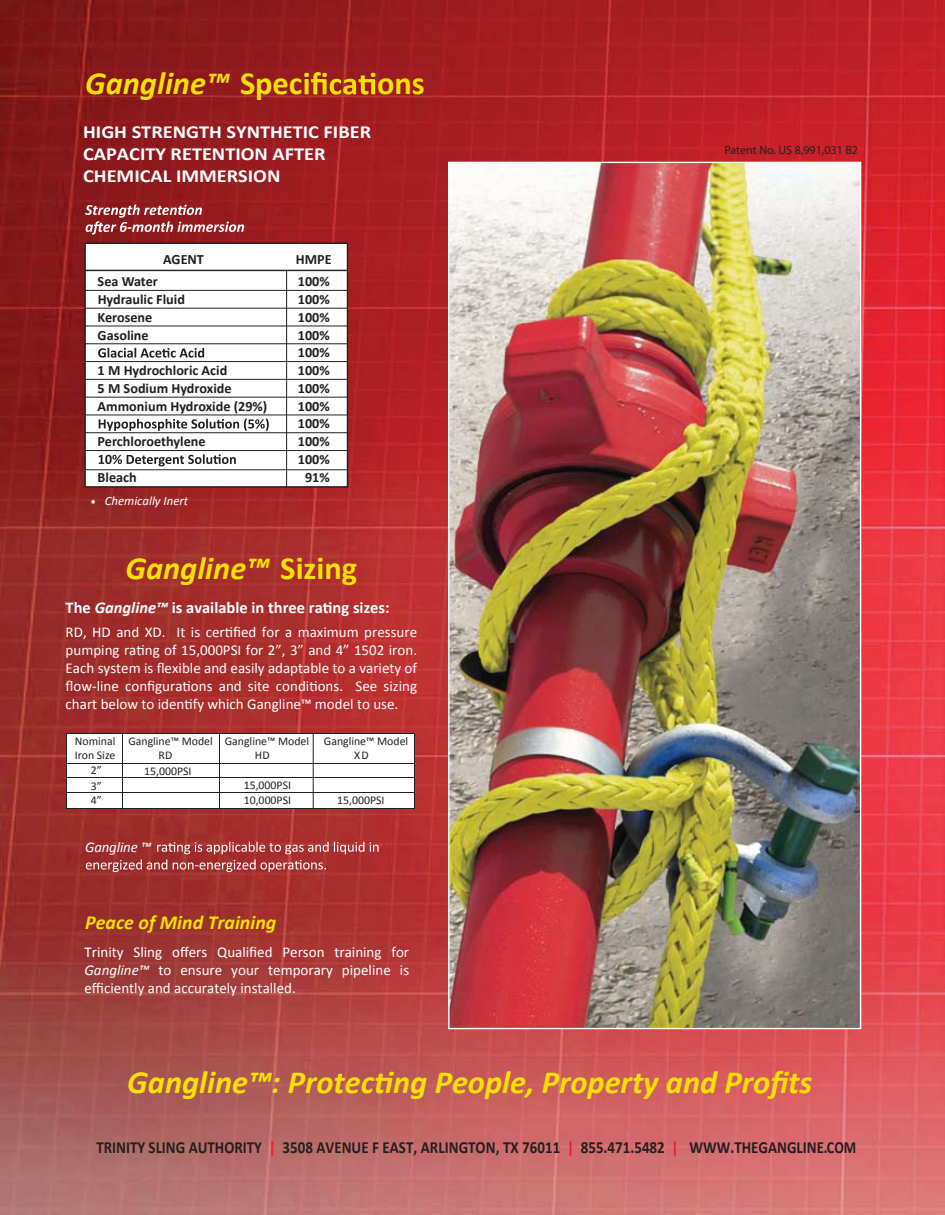
<style>
.page{position:relative;width:945px;height:1215px;background:#fff}
.page>*{position:absolute;margin:0;border:0;box-sizing:border-box;transform-origin:0 0}
.t1{font:italic 700 32.4px "Calibri";color:#fae000}
.t2{font:700 32.4px "Calibri";color:#fae000}
.t3{font:italic 700 19.95px "Calibri";color:#fae000}
.t4{font:700 18.45px/22.2px "Calibri";color:#fff;scale:1.1 1}
.t5{font:700 17.1px "Calibri";color:#231f20;scale:.88 1}
.t6{font:700 16.5px "Calibri";color:#fff}
.t7{font:15px/18px "Calibri";color:#fff;text-align:justify}
.t8{font:italic 14.85px "Calibri";letter-spacing:-.01em;color:#fff}
.t9{font:700 14.25px/17.7px "Calibri";color:#231f20}
.t10{font:italic 12.75px "Calibri";color:#fff}
.t11{font:12px "Myriad Pro";color:#231f20}
.t12{font:11.85px/14.4px "Calibri";color:#231f20}
.s1{font-style:normal}
.s2{font-style:italic}
.s3{color:#ec2227}
</style>
<div class="page">
<img style="left:0;top:0;width:945px;height:1215px">
<img style="left:450px;top:164px;width:409px;height:863px">
<div style="left:84px;top:243px;width:264px;height:245px;background:#fff;border:1px solid #231f20"></div>
<hr style="left:86px;top:450px;width:263px;height:1px;background:#231f20">
<hr style="left:86px;top:469px;width:263px;height:1px;background:#231f20">
<svg style="left:98px;top:348px;width:106px;height:10px"></svg>
<svg style="left:99px;top:419px;width:170px;height:12px"></svg>
<svg style="left:99px;top:454px;width:137px;height:12px"></svg>
<hr style="left:85px;top:270px;width:263px;height:1px;background:#231f20">
<hr style="left:85px;top:290px;width:263px;height:1px;background:#231f20">
<hr style="left:85px;top:308px;width:263px;height:1px;background:#231f20">
<hr style="left:85px;top:326px;width:263px;height:1px;background:#231f20">
<hr style="left:85px;top:343px;width:263px;height:1px;background:#231f20">
<hr style="left:85px;top:361px;width:263px;height:1px;background:#231f20">
<hr style="left:85px;top:379px;width:263px;height:1px;background:#231f20">
<hr style="left:85px;top:397px;width:263px;height:1px;background:#231f20">
<hr style="left:85px;top:432px;width:263px;height:1px;background:#231f20">
<hr style="left:85px;top:415px;width:263px;height:1px;background:#231f20">
<hr style="left:286px;top:270px;width:1px;height:217px;background:#231f20">
<svg style="left:85px;top:204px;width:159px;height:31px;background:#a94c4e"></svg>
<svg style="left:304px;top:72px;width:71px;height:23px;background:#c37011"></svg>
<svg style="left:91px;top:500px;width:4px;height:4px"></svg>
<svg style="left:86px;top:842px;width:293px;height:30px;background:#b04c4a"></svg>
<div style="left:67px;top:734px;width:347px;height:74px;background:#fff"></div>
<hr style="left:67px;top:733px;width:55px;height:1px;background:#231f20">
<hr style="left:123px;top:733px;width:96px;height:1px;background:#231f20">
<hr style="left:219px;top:733px;width:195px;height:1px;background:#231f20">
<hr style="left:67px;top:763px;width:55px;height:1px;background:#231f20">
<hr style="left:123px;top:763px;width:96px;height:1px;background:#231f20">
<hr style="left:219px;top:763px;width:195px;height:1px;background:#231f20">
<hr style="left:67px;top:778px;width:55px;height:1px;background:#231f20">
<hr style="left:123px;top:778px;width:96px;height:1px;background:#231f20">
<hr style="left:219px;top:778px;width:195px;height:1px;background:#231f20">
<hr style="left:67px;top:793px;width:55px;height:1px;background:#231f20">
<hr style="left:123px;top:793px;width:96px;height:1px;background:#231f20">
<hr style="left:219px;top:793px;width:195px;height:1px;background:#231f20">
<svg style="left:66px;top:733px;width:1px;height:76px"></svg>
<hr style="left:67px;top:808px;width:55px;height:1px;background:#231f20">
<svg style="left:122px;top:733px;width:1px;height:76px"></svg>
<hr style="left:123px;top:808px;width:96px;height:1px;background:#231f20">
<svg style="left:219px;top:734px;width:1px;height:74px"></svg>
<hr style="left:219px;top:808px;width:195px;height:1px;background:#231f20">
<svg style="left:414px;top:733px;width:1px;height:76px"></svg>
<hr style="left:313px;top:734px;width:1px;height:75px;background:#231f20">
<h1 class="t1" style="left:85px;top:63px;width:219px">Gangline™ <span class="s1">Spec</span></h1>
<h1 class="t2" style="left:377px;top:63px;width:49px">ons</h1>
<p class="t4" style="left:83px;top:121px;width:263px">HIGH STRENGTH SYNTHETIC FIBER<br>CAPACITY RETENTION AFTER<br>CHEMICAL IMMERSION</p>
<p class="t9" style="left:163px;top:250px;width:42px">AGENT</p>
<p class="t9" style="left:296px;top:250px;width:37px">HMPE</p>
<p class="t9" style="left:98px;top:273px;width:89px">Sea Water<br>Hydraulic Fluid<br>Kerosene<br>Gasoline</p>
<p class="t9" style="left:98px;top:362px;width:171px">1 M Hydrochloric Acid<br>5 M Sodium Hydroxide<br>Ammonium Hydroxide (29%)</p>
<p class="t9" style="left:98px;top:433px;width:109px">Perchloroethylene</p>
<p class="t9" style="left:98px;top:468px;width:41px">Bleach</p>
<p class="t10" style="left:105px;top:492px;width:85px">Chemically Inert</p>
<p class="t9" style="left:298px;top:273px;width:33px;text-align:center">100%<br>100%<br>100%<br>100%<br>100%<br>100%<br>100%<br>100%<br>100%<br>100%<br>100%<br>91%</p>
<h1 class="t1" style="left:125px;top:548px;width:233px">Gangline™ <span class="s1">Sizing</span></h1>
<p class="t6" style="left:66px;top:597px;width:326px">The <span class="s2">Gangline™</span> is available in three rating sizes:</p>
<p class="t7" style="left:66px;top:623px;width:353px">RD, HD and XD. It is certified for a maximum pressure pumping rating of 15,000PSI for 2”, 3” and 4” 1502 iron.<br>Each system is flexible and easily adaptable to a variety of flow-line configurations and site conditions. See sizing chart below to identify which Gangline™ model to use.</p>
<p class="t12" style="left:75px;top:734px;width:42px">Nominal<br>Iron Size</p>
<p class="t12" style="left:159px;top:734px;width:56px;text-indent:-30px">Gangline™ Model<br>RD</p>
<p class="t12" style="left:255px;top:734px;width:56px;text-indent:-30px">Gangline™ Model<br>HD</p>
<p class="t12" style="left:354px;top:734px;width:56px;text-indent:-30px">Gangline™ Model<br>XD</p>
<p class="t12" style="left:91px;top:763px;width:12px">2”</p>
<p class="t12" style="left:244px;top:777px;width:49px;line-height:15.3px">15,000PSI<br>10,000PSI</p>
<p class="t12" style="left:144px;top:764px;width:49px">15,000PSI</p>
<p class="t12" style="left:91px;top:780px;width:12px;line-height:13.5px">3”<br>4”</p>
<p class="t12" style="left:337px;top:793px;width:49px">15,000PSI</p>
<p class="t8" style="left:85px;top:837px;width:68px">Gangline ™</p>
<h2 class="t3" style="left:85px;top:910px;width:193px">Peace of Mind Training</h2>
<p class="t7" style="left:84px;top:943px;width:326px">Trinity Sling offers Qualified Person training for <span class="s2">Gangline™</span> to ensure your temporary pipeline is efficiently and accurately installed.</p>
<p class="t11" style="left:724px;top:142px;width:135px">Patent No. US 8,991,031 B2</p>
<h1 class="t1" style="left:127px;top:1061px;width:687px">Gangline™: Protecting People, Property and Profits</h1>
<p class="t5" style="left:96px;top:1137px;width:663px">TRINITY SLING AUTHORITY <span class="s3">|</span> 3508 AVENUE F EAST, ARLINGTON, TX 76011 <span class="s3">|</span> 855.471.5482 <span class="s3">|</span></p>
<p class="t5" style="left:690px;top:1137px;width:191px">WWW.THEGANGLINE.COM</p>
</div>
